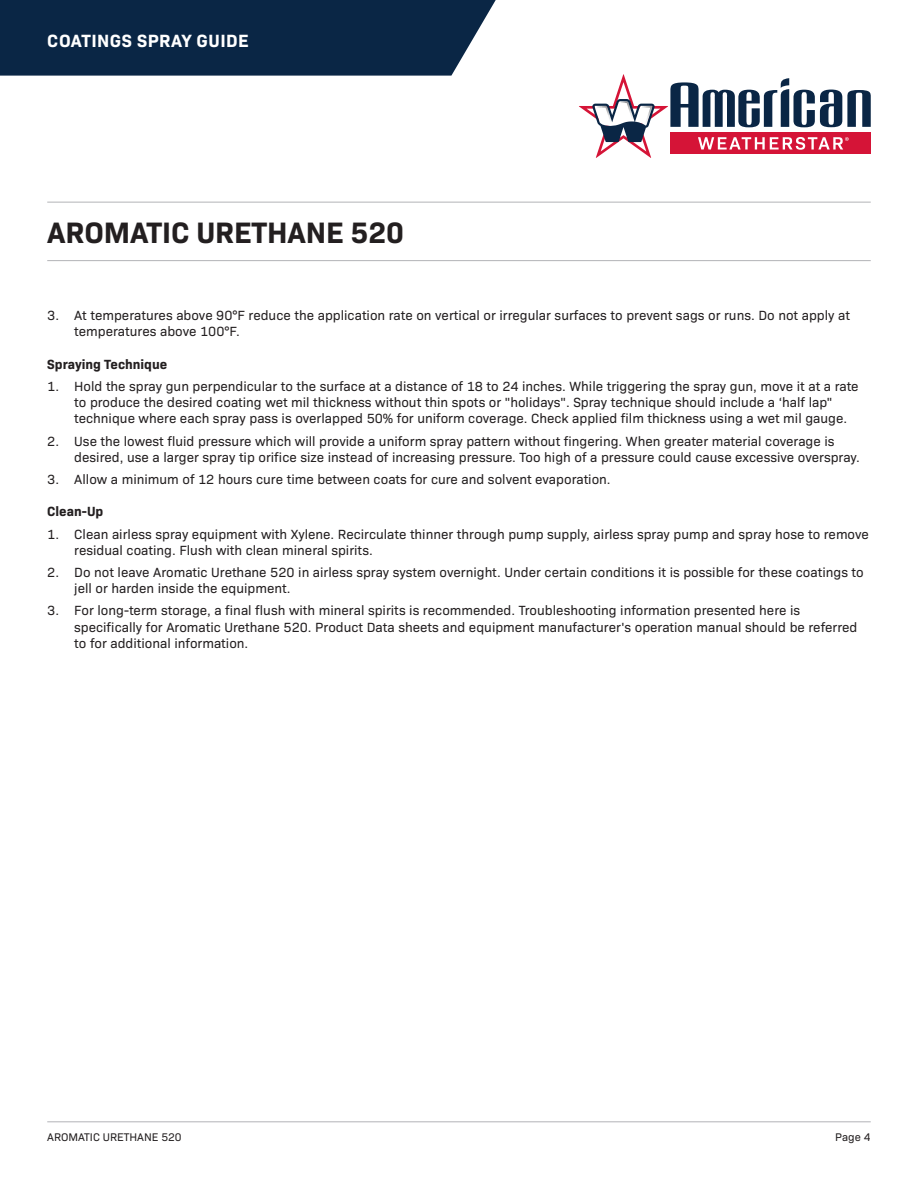
<style>
.page{position:relative;width:918px;height:1188px;background:#fff}
.page>*{position:absolute;margin:0;border:0;box-sizing:border-box;transform-origin:0 0}
.t1{font:700 30px "Bio Sans";letter-spacing:-.005em;color:#231f20}
.t2{font:700 18px "Bio Sans";letter-spacing:.025em;color:#fff}
.t3{font:13.5px/16.2px "Bio Sans";color:#231f20}
.t4{font:700 13.5px "Bio Sans";color:#231f20}
.t5{font:11.25px "Bio Sans";color:#231f20}
</style>
<div class="page">
<hr style="left:47px;top:1121px;width:824px;height:1px;background:#b2b3b7">
<hr style="left:47px;top:202px;width:824px;height:1px;background:#b2b3b7">
<hr style="left:47px;top:260px;width:824px;height:1px;background:#b2b3b7">
<div style="left:0;top:0;width:496px;height:76px;background:#0a2645"></div>
<svg style="left:579px;top:74px;width:292px;height:84px"></svg>
<h2 class="t2" style="left:47px;top:27px;width:203px">COATINGS SPRAY GUIDE</h2>
<h1 class="t1" style="left:47px;top:210px;width:358px">AROMATIC URETHANE 520</h1>
<p class="t3" style="left:74px;top:306px;width:777px;text-indent:-27px">3. At temperatures above 90°F reduce the application rate on vertical or irregular surfaces to prevent sags or runs. Do not apply at temperatures above 100°F.</p>
<p class="t4" style="left:47px;top:354px;width:122px">Spraying Technique</p>
<p class="t3" style="left:74px;top:377px;width:786px;text-indent:-27px">1. Hold the spray gun perpendicular to the surface at a distance of 18 to 24 inches. While triggering the spray gun, move it at a rate to produce the desired coating wet mil thickness without thin spots or "holidays". Spray technique should include a ‘half lap" technique where each spray pass is overlapped 50% for uniform coverage. Check applied film thickness using a wet mil gauge.</p>
<p class="t3" style="left:74px;top:432px;width:787px;text-indent:-27px">2. Use the lowest fluid pressure which will provide a uniform spray pattern without fingering. When greater material coverage is desired, use a larger spray tip orifice size instead of increasing pressure. Too high of a pressure could cause excessive overspray.</p>
<p class="t3" style="left:47px;top:470px;width:565px">3. Allow a minimum of 12 hours cure time between coats for cure and solvent evaporation.</p>
<p class="t4" style="left:47px;top:501px;width:58px">Clean-Up</p>
<p class="t3" style="left:74px;top:525px;width:796px;text-indent:-27px">1. Clean airless spray equipment with Xylene. Recirculate thinner through pump supply, airless spray pump and spray hose to remove residual coating. Flush with clean mineral spirits.</p>
<p class="t3" style="left:74px;top:563px;width:791px;text-indent:-27px">2. Do not leave Aromatic Urethane 520 in airless spray system overnight. Under certain conditions it is possible for these coatings to jell or harden inside the equipment.</p>
<p class="t3" style="left:74px;top:601px;width:785px;text-indent:-27px">3. For long-term storage, a final flush with mineral spirits is recommended. Troubleshooting information presented here is specifically for Aromatic Urethane 520. Product Data sheets and equipment manufacturer's operation manual should be referred to for additional information.</p>
<p class="t5" style="left:47px;top:1129px;width:136px">AROMATIC URETHANE 520</p>
<p class="t5" style="left:835px;top:1129px;width:37px">Page 4</p>
</div>
